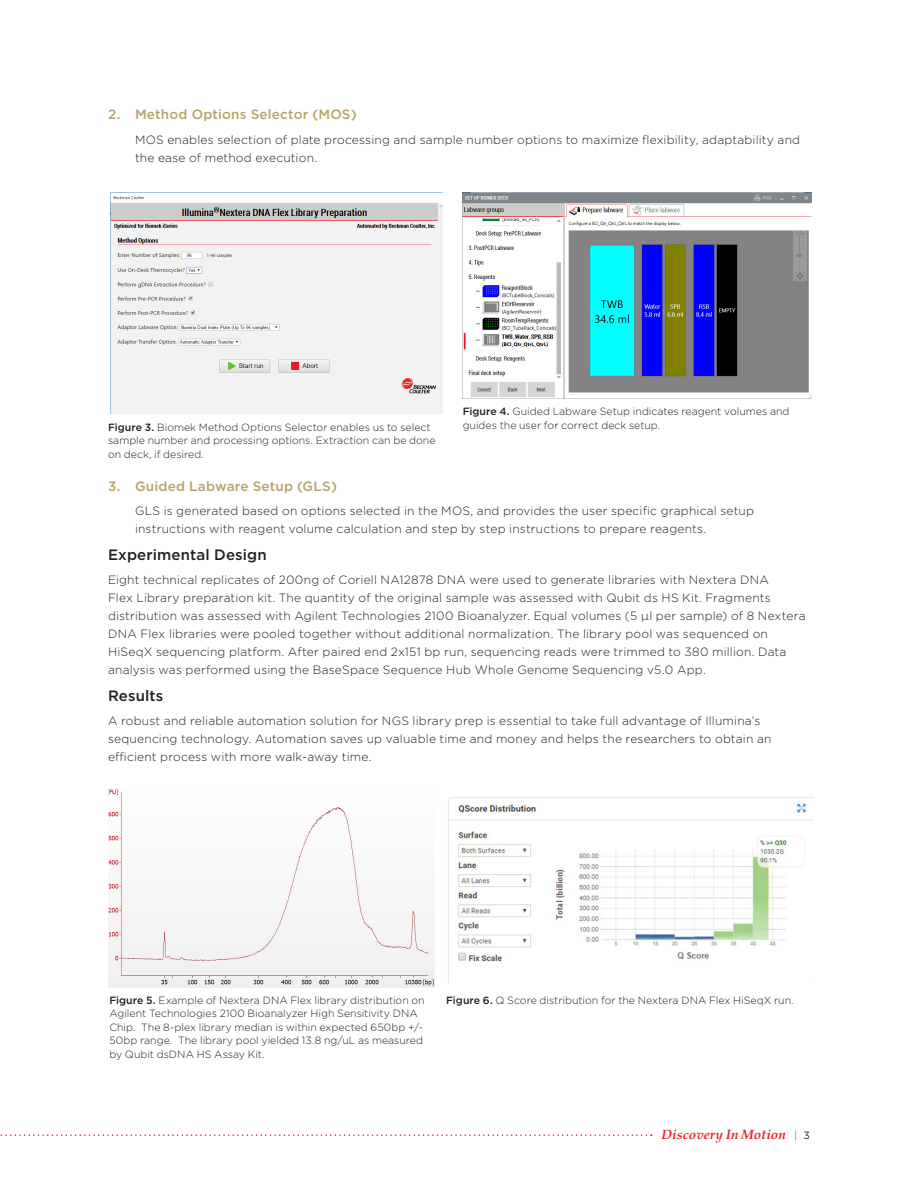
<style>
.page{position:relative;width:918px;height:1188px;background:#fff}
.page>*{position:absolute;margin:0;border:0;box-sizing:border-box;transform-origin:0 0}
.Doc_-_Subheader{font:500 15px "Gotham";letter-spacing:.01em;color:#231f20}
.t1{font:500 13.5px "Gotham";letter-spacing:.015em;color:#b6a268}
.t2{font:italic 700 13.5px "Palatino";color:#ee1d23}
.Doc_-_Subheader-2{font:300 12px/18px "Gotham";letter-spacing:.015em;color:#231f20}
.Doc_-_Body{font:300 12px/18px "Gotham";letter-spacing:.015em;color:#231f20}
.t3{font:300 10.5px/13.5px "Gotham";color:#231f20}
.s1{font-weight:500}
.s2{font-family:"Gotham";font-weight:400;font-style:normal;font-size:10.5px;color:#7e868d}
.s3{font-family:"Gotham";font-weight:400;font-style:normal;font-size:10.5px;color:#231f20}
</style>
<div class="page">
<svg style="left:0;top:1134px;width:652px;height:2px"></svg>
<img style="left:462px;top:192px;width:350px;height:206px">
<img style="left:111px;top:192px;width:332px;height:222px">
<img style="left:108px;top:788px;width:327px;height:200px">
<img style="left:448px;top:797px;width:365px;height:186px">
<p class="t1" style="left:108px;top:105px;width:250px">2. Method Options Selector (MOS)</p>
<p class="Doc_-_Body" style="left:135px;top:130px;width:667px">MOS enables selection of plate processing and sample number options to maximize flexibility, adaptability and the ease of method execution.</p>
<p class="t3" style="left:108px;top:420px;width:329px"><span class="s1">Figure 3.</span> Biomek Method Options Selector enables us to select sample number and processing options. Extraction can be done on deck, if desired.</p>
<p class="t3" style="left:463px;top:405px;width:328px"><span class="s1">Figure 4.</span> Guided Labware Setup indicates reagent volumes and guides the user for correct deck setup.</p>
<p class="t1" style="left:108px;top:477px;width:231px">3. Guided Labware Setup (GLS)</p>
<p class="Doc_-_Subheader-2" style="left:135px;top:502px;width:621px">GLS is generated based on options selected in the MOS, and provides the user specific graphical setup instructions with reagent volume calculation and step by step instructions to prepare reagents.</p>
<p class="Doc_-_Subheader" style="left:108px;top:544px;width:160px">Experimental Design</p>
<p class="Doc_-_Subheader-2" style="left:108px;top:571px;width:699px">Eight technical replicates of 200ng of Coriell NA12878 DNA were used to generate libraries with Nextera DNA<br>Flex Library preparation kit. The quantity of the original sample was assessed with Qubit ds HS Kit. Fragments distribution was assessed with Agilent Technologies 2100 Bioanalyzer. Equal volumes (5 μl per sample) of 8 Nextera DNA Flex libraries were pooled together without additional normalization. The library pool was sequenced on HiSeqX sequencing platform. After paired end 2x151 bp run, sequencing reads were trimmed to 380 million. Data analysis was performed using the BaseSpace Sequence Hub Whole Genome Sequencing v5.0 App.</p>
<p class="Doc_-_Subheader" style="left:108px;top:685px;width:57px">Results</p>
<p class="Doc_-_Subheader-2" style="left:108px;top:712px;width:665px">A robust and reliable automation solution for NGS library prep is essential to take full advantage of Illumina’s sequencing technology. Automation saves up valuable time and money and helps the researchers to obtain an efficient process with more walk-away time.</p>
<p class="t3" style="left:109px;top:993px;width:317px"><span class="s1">Figure 5.</span> Example of Nextera DNA Flex library distribution on Agilent Technologies 2100 Bioanalyzer High Sensitivity DNA Chip. The 8-plex library median is within expected 650bp +/- 50bp range. The library pool yielded 13.8 ng/uL as measured by Qubit dsDNA HS Assay Kit.</p>
<p class="t3" style="left:446px;top:993px;width:349px"><span class="s1">Figure 6.</span> Q Score distribution for the Nextera DNA Flex HiSeqX run.</p>
<p class="t2" style="left:662px;top:1123px;width:150px">Discovery In Motion <span class="s2">|</span> <span class="s3">3</span></p>
</div>
